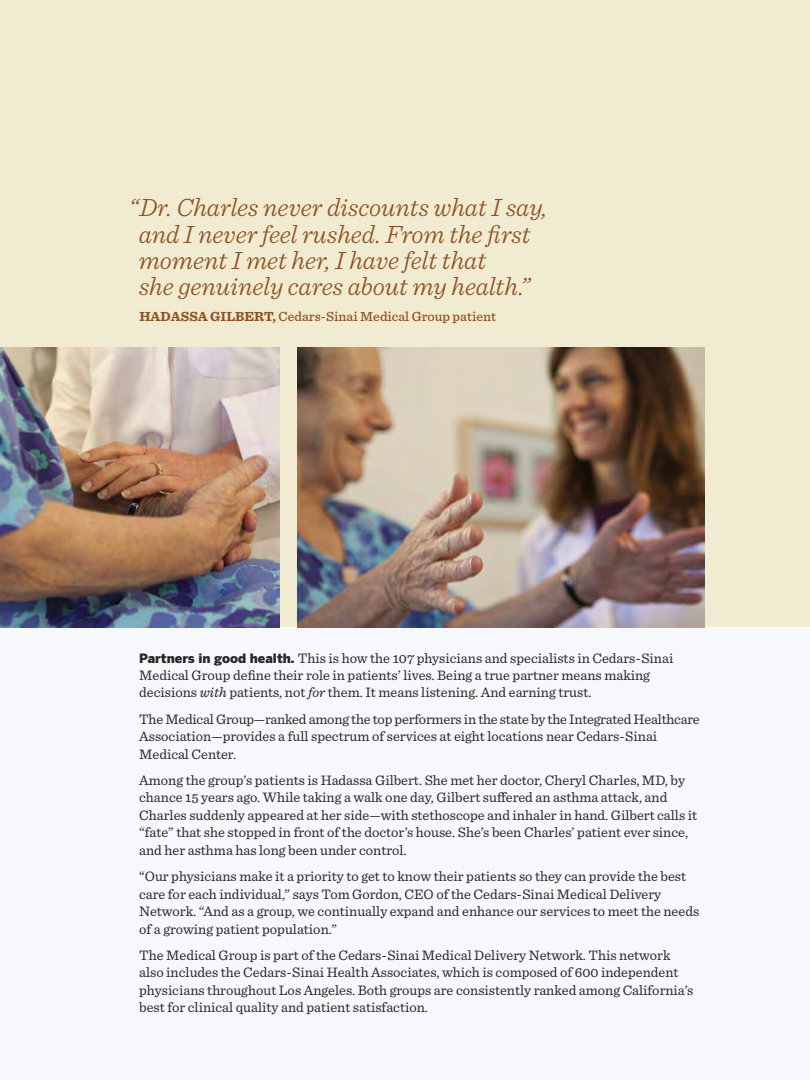
<style>
.page{position:relative;width:810px;height:1080px;background:#fff}
.page>*{position:absolute;margin:0;border:0;box-sizing:border-box;transform-origin:0 0}
.t1{font:italic 300 26.25px/26.2px "Sentinel";color:#8e5223}
.t2{font:14.38px/17.5px "Sentinel";color:#272627}
.t3{font:500 13.75px "Sentinel";color:#8e5223}
.s1{font-weight:700}
.s2{font-family:"Benton Sans";font-weight:900;font-size:12.75px}
.s3{font-style:italic}
</style>
<div class="page">
<div style="left:0;top:0;width:810px;height:628px;background:#f1ebd1"></div>
<div style="left:0;top:628px;width:810px;height:452px;background:#f7f8fb"></div>
<img style="left:298px;top:348px;width:407px;height:280px">
<img style="left:0;top:348px;width:280px;height:280px">
<h1 class="t1" style="left:139px;top:196px;width:410px;text-indent:-10px">“Dr. Charles never discounts what I say, and I never feel rushed. From the first moment I met her, I have felt that<br>she genuinely cares about my health.”</h1>
<p class="t3" style="left:139px;top:312px;width:358px"><span class="s1">HADASSA GILBERT,</span> Cedars-Sinai Medical Group patient</p>
<p class="t2" style="left:139px;top:650px;width:536px"><span class="s2">Partners in good health.</span> This is how the 107 physicians and specialists in Cedars-Sinai<br>Medical Group define their role in patients’ lives. Being a true partner means making decisions <span class="s3">with</span> patients, not <span class="s3">for</span> them. It means listening. And earning trust.</p>
<p class="t2" style="left:139px;top:711px;width:562px">The Medical Group—ranked among the top performers in the state by the Integrated Healthcare<br>Association—provides a full spectrum of services at eight locations near Cedars-Sinai<br>Medical Center.</p>
<p class="t2" style="left:139px;top:772px;width:559px">Among the group’s patients is Hadassa Gilbert. She met her doctor, Cheryl Charles, MD, by chance 15 years ago. While taking a walk one day, Gilbert suffered an asthma attack, and Charles suddenly appeared at her side—with stethoscope and inhaler in hand. Gilbert calls it “fate” that she stopped in front of the doctor’s house. She’s been Charles’ patient ever since, and her asthma has long been under control.</p>
<p class="t2" style="left:139px;top:869px;width:562px">“Our physicians make it a priority to get to know their patients so they can provide the best care for each individual,” says Tom Gordon, CEO of the Cedars-Sinai Medical Delivery Network. “And as a group, we continually expand and enhance our services to meet the needs of a growing patient population.”</p>
<p class="t2" style="left:139px;top:947px;width:556px">The Medical Group is part of the Cedars-Sinai Medical Delivery Network. This network also includes the Cedars-Sinai Health Associates, which is composed of 600 independent physicians throughout Los Angeles. Both groups are consistently ranked among California’s best for clinical quality and patient satisfaction.</p>
</div>
